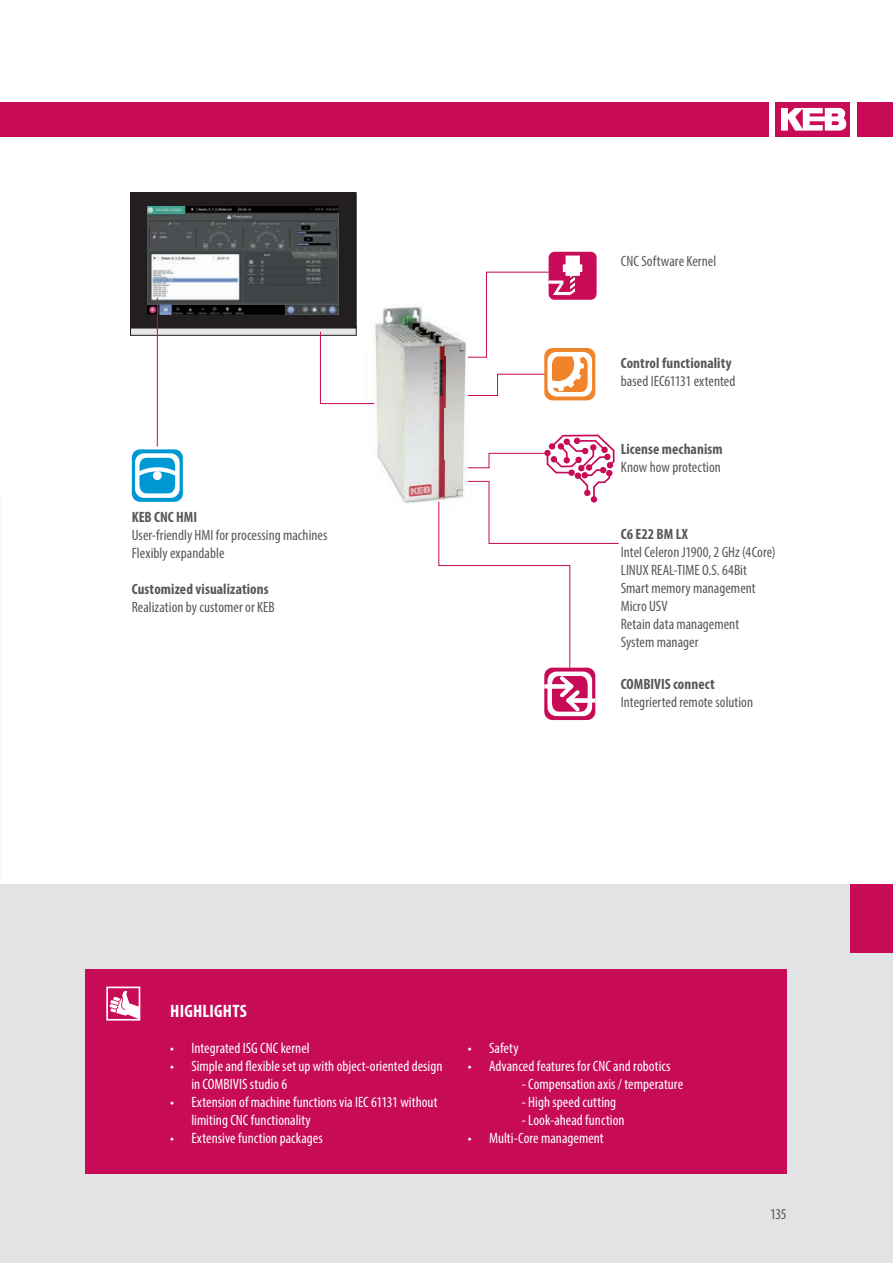
<style>
.page{position:relative;width:893px;height:1263px;background:#fff}
.page>*{position:absolute;margin:0;border:0;box-sizing:border-box;transform-origin:0 0}
.t1{font:700 condensed 18px "Myriad Pro";letter-spacing:.01em;color:#fff}
.t2{font:condensed 15px/18px "Myriad Pro";letter-spacing:.005em;color:#fff}
.t3{font:condensed 15px/18px "Myriad Pro";letter-spacing:.005em;color:#57585a}
.t4{font:700 condensed 15px "Myriad Pro";letter-spacing:.005em;color:#57585a}
</style>
<div class="page">
<div style="left:0;top:884px;width:893px;height:379px;background:#e1e3e4"></div>
<div style="left:0;top:102px;width:769px;height:34px;background:#c70b56"></div>
<div style="left:775px;top:102px;width:75px;height:34px;background:#c70b56"></div>
<svg style="left:781px;top:108px;width:66px;height:23px"></svg>
<div style="left:857px;top:102px;width:36px;height:34px;background:#c70b56"></div>
<div style="left:130px;top:327px;width:226px;height:8px;background:#e6e7e9"></div>
<div style="left:130px;top:327px;width:226px;height:9px;border:1px solid #231f20"></div>
<div style="left:130px;top:193px;width:226px;height:135px;background:#231f20"></div>
<div style="left:130px;top:192px;width:227px;height:136px;border:1px solid #231f20"></div>
<img style="left:147px;top:206px;width:192px;height:108px">
<div style="left:85px;top:969px;width:702px;height:205px;background:#c70b56"></div>
<div style="left:106px;top:986px;width:34px;height:34px;background:#c70b56;border:2px solid #fff"></div>
<svg style="left:109px;top:990px;width:31px;height:29px"></svg>
<img style="left:366px;top:304px;width:100px;height:199px">
<div style="left:549px;top:252px;width:48px;height:48px;background:#c70b56;border-radius:6px"></div>
<div style="left:132px;top:449px;width:51px;height:53px;background:#0098d3;border-radius:8px"></div>
<svg style="left:135px;top:453px;width:45px;height:45px"></svg>
<svg style="left:544px;top:348px;width:51px;height:52px"></svg>
<svg style="left:544px;top:668px;width:51px;height:52px"></svg>
<svg style="left:467px;top:256px;width:125px;height:140px"></svg>
<svg style="left:438px;top:435px;width:181px;height:281px"></svg>
<hr style="left:157px;top:298px;width:1px;height:148px;background:#c70b56">
<svg style="left:320px;top:331px;width:55px;height:73px"></svg>
<div style="left:850px;top:884px;width:43px;height:68px;background:#c70b56"></div>
<p class="t4" style="left:132px;top:507px;width:67px">KEB CNC HMI</p>
<p class="t3" style="left:132px;top:525px;width:197px">User-friendly HMI for processing machines<br>Flexibly expandable</p>
<p class="t4" style="left:132px;top:579px;width:138px">Customized visualizations</p>
<p class="t3" style="left:132px;top:597px;width:144px">Realization by customer or KEB</p>
<p class="t3" style="left:621px;top:252px;width:97px">CNC Software Kernel</p>
<p class="t4" style="left:621px;top:354px;width:112px">Control functionality</p>
<p class="t3" style="left:621px;top:372px;width:116px">based IEC61131 extented</p>
<p class="t4" style="left:621px;top:439px;width:103px">License mechanism</p>
<p class="t3" style="left:621px;top:457px;width:102px">Know how protection</p>
<p class="t4" style="left:621px;top:524px;width:69px">C6 E22 BM LX</p>
<p class="t3" style="left:621px;top:542px;width:156px">Intel Celeron J1900, 2 GHz (4Core)<br>LINUX REAL-TIME O.S. 64Bit<br>Smart memory management<br>Micro USV<br>Retain data management<br>System manager</p>
<p class="t4" style="left:621px;top:674px;width:96px">COMBIVIS connect</p>
<p class="t3" style="left:621px;top:692px;width:134px">Integrierted remote solution</p>
<p class="t1" style="left:170px;top:1000px;width:78px">HIGHLIGHTS</p>
<p class="t2" style="left:170px;top:1039px;width:141px">• Integrated ISG CNC kernel</p>
<p class="t2" style="left:191px;top:1057px;width:253px;text-indent:-21px">• Simple and flexible set up with object-oriented design in COMBIVIS studio 6</p>
<p class="t2" style="left:191px;top:1093px;width:248px;text-indent:-21px">• Extension of machine functions via IEC 61131 without limiting CNC functionality</p>
<p class="t2" style="left:170px;top:1129px;width:154px">• Extensive function packages</p>
<p class="t2" style="left:468px;top:1039px;width:52px">• Safety</p>
<p class="t2" style="left:468px;top:1057px;width:204px">• Advanced features for CNC and robotics</p>
<p class="t2" style="left:522px;top:1075px;width:163px">- Compensation axis / temperature</p>
<p class="t2" style="left:522px;top:1093px;width:96px">- High speed cutting</p>
<p class="t2" style="left:522px;top:1111px;width:104px">- Look-ahead function</p>
<p class="t2" style="left:468px;top:1129px;width:138px">• Multi-Core management</p>
<p class="t3" style="left:770px;top:1205px;width:18px">135</p>
</div>
